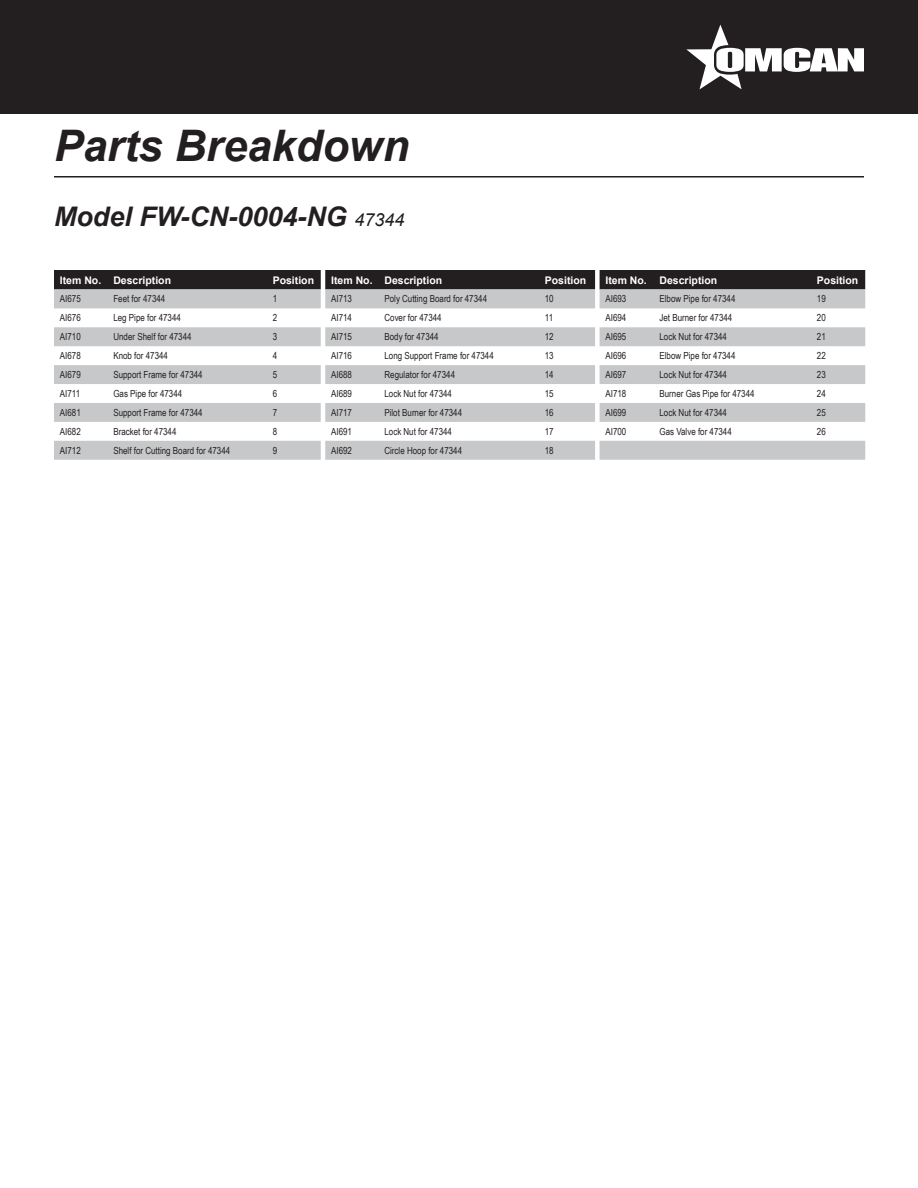
<style>
.page{position:relative;width:918px;height:1188px;background:#fff}
.page>*{position:absolute;margin:0;border:0;box-sizing:border-box;transform-origin:0 0}
.t1{font:italic 700 43.5px "Arial";color:#231f20}
.t2{font:italic 700 27px "Arial";color:#231f20}
.t3{font:700 10.5px "Arial";color:#fff}
.t4{font:9.75px "Arial Narrow";color:#231f20}
.s1{font-weight:400;font-size:18px}
</style>
<div class="page">
<div style="left:0;top:0;width:918px;height:114px;background:#231f20"></div>
<svg style="left:686px;top:25px;width:178px;height:64px"></svg>
<hr style="left:54px;top:176px;width:810px;height:2px;background:#231f20">
<div style="left:54px;top:270px;width:811px;height:19px;background:#231f20"></div>
<svg style="left:54px;top:289px;width:267px;height:171px;fill:#c7c8ca"></svg>
<svg style="left:325px;top:289px;width:270px;height:171px;fill:#c7c8ca"></svg>
<svg style="left:600px;top:289px;width:265px;height:171px;fill:#c7c8ca"></svg>
<p class="t1" style="left:54px;top:116px;width:357px">Parts Breakdown</p>
<p class="t2" style="left:54px;top:198px;width:352px">Model FW-CN-0004-NG <span class="s1">47344</span></p>
<p class="t3" style="left:60px;top:272px;width:43px">Item No.</p>
<p class="t3" style="left:113px;top:272px;width:59px">Description</p>
<p class="t3" style="left:273px;top:272px;width:43px">Position</p>
<p class="t3" style="left:331px;top:272px;width:43px">Item No.</p>
<p class="t3" style="left:384px;top:272px;width:59px">Description</p>
<p class="t3" style="left:545px;top:272px;width:43px">Position</p>
<p class="t3" style="left:605px;top:272px;width:43px">Item No.</p>
<p class="t3" style="left:660px;top:272px;width:59px">Description</p>
<p class="t3" style="left:817px;top:272px;width:43px">Position</p>
<p class="t4" style="left:60px;top:292px;width:22px">AI675</p>
<p class="t4" style="left:113px;top:292px;width:54px">Feet for 47344</p>
<p class="t4" style="left:273px;top:292px;width:6px">1</p>
<p class="t4" style="left:331px;top:292px;width:22px">AI713</p>
<p class="t4" style="left:384px;top:292px;width:104px">Poly Cutting Board for 47344</p>
<p class="t4" style="left:545px;top:292px;width:10px">10</p>
<p class="t4" style="left:605px;top:292px;width:22px">AI693</p>
<p class="t4" style="left:660px;top:292px;width:78px">Elbow Pipe for 47344</p>
<p class="t4" style="left:817px;top:292px;width:10px">19</p>
<p class="t4" style="left:60px;top:311px;width:22px">AI676</p>
<p class="t4" style="left:113px;top:311px;width:69px">Leg Pipe for 47344</p>
<p class="t4" style="left:273px;top:311px;width:6px">2</p>
<p class="t4" style="left:331px;top:311px;width:22px">AI714</p>
<p class="t4" style="left:384px;top:311px;width:59px">Cover for 47344</p>
<p class="t4" style="left:545px;top:311px;width:10px">11</p>
<p class="t4" style="left:605px;top:311px;width:22px">AI694</p>
<p class="t4" style="left:660px;top:311px;width:74px">Jet Burner for 47344</p>
<p class="t4" style="left:817px;top:311px;width:10px">20</p>
<p class="t4" style="left:60px;top:330px;width:22px">AI710</p>
<p class="t4" style="left:113px;top:330px;width:80px">Under Shelf for 47344</p>
<p class="t4" style="left:273px;top:330px;width:6px">3</p>
<p class="t4" style="left:331px;top:330px;width:22px">AI715</p>
<p class="t4" style="left:384px;top:330px;width:56px">Body for 47344</p>
<p class="t4" style="left:545px;top:330px;width:10px">12</p>
<p class="t4" style="left:605px;top:330px;width:22px">AI695</p>
<p class="t4" style="left:660px;top:330px;width:69px">Lock Nut for 47344</p>
<p class="t4" style="left:817px;top:330px;width:10px">21</p>
<p class="t4" style="left:60px;top:349px;width:22px">AI678</p>
<p class="t4" style="left:113px;top:349px;width:56px">Knob for 47344</p>
<p class="t4" style="left:273px;top:349px;width:6px">4</p>
<p class="t4" style="left:331px;top:349px;width:22px">AI716</p>
<p class="t4" style="left:384px;top:349px;width:111px">Long Support Frame for 47344</p>
<p class="t4" style="left:545px;top:349px;width:10px">13</p>
<p class="t4" style="left:605px;top:349px;width:22px">AI696</p>
<p class="t4" style="left:660px;top:349px;width:78px">Elbow Pipe for 47344</p>
<p class="t4" style="left:817px;top:349px;width:10px">22</p>
<p class="t4" style="left:60px;top:368px;width:22px">AI679</p>
<p class="t4" style="left:113px;top:368px;width:91px">Support Frame for 47344</p>
<p class="t4" style="left:273px;top:368px;width:6px">5</p>
<p class="t4" style="left:331px;top:368px;width:22px">AI688</p>
<p class="t4" style="left:384px;top:368px;width:72px">Regulator for 47344</p>
<p class="t4" style="left:545px;top:368px;width:10px">14</p>
<p class="t4" style="left:605px;top:368px;width:22px">AI697</p>
<p class="t4" style="left:660px;top:368px;width:69px">Lock Nut for 47344</p>
<p class="t4" style="left:817px;top:368px;width:10px">23</p>
<p class="t4" style="left:60px;top:386px;width:22px">AI711</p>
<p class="t4" style="left:113px;top:386px;width:70px">Gas Pipe for 47344</p>
<p class="t4" style="left:273px;top:386px;width:6px">6</p>
<p class="t4" style="left:331px;top:386px;width:22px">AI689</p>
<p class="t4" style="left:384px;top:386px;width:69px">Lock Nut for 47344</p>
<p class="t4" style="left:545px;top:386px;width:10px">15</p>
<p class="t4" style="left:605px;top:386px;width:22px">AI718</p>
<p class="t4" style="left:660px;top:386px;width:97px">Burner Gas Pipe for 47344</p>
<p class="t4" style="left:817px;top:386px;width:10px">24</p>
<p class="t4" style="left:60px;top:405px;width:22px">AI681</p>
<p class="t4" style="left:113px;top:405px;width:91px">Support Frame for 47344</p>
<p class="t4" style="left:273px;top:405px;width:6px">7</p>
<p class="t4" style="left:331px;top:405px;width:22px">AI717</p>
<p class="t4" style="left:384px;top:405px;width:79px">Pilot Burner for 47344</p>
<p class="t4" style="left:545px;top:405px;width:10px">16</p>
<p class="t4" style="left:605px;top:405px;width:22px">AI699</p>
<p class="t4" style="left:660px;top:405px;width:69px">Lock Nut for 47344</p>
<p class="t4" style="left:817px;top:405px;width:10px">25</p>
<p class="t4" style="left:60px;top:424px;width:22px">AI682</p>
<p class="t4" style="left:113px;top:424px;width:65px">Bracket for 47344</p>
<p class="t4" style="left:273px;top:424px;width:6px">8</p>
<p class="t4" style="left:331px;top:424px;width:22px">AI691</p>
<p class="t4" style="left:384px;top:424px;width:69px">Lock Nut for 47344</p>
<p class="t4" style="left:545px;top:424px;width:10px">17</p>
<p class="t4" style="left:605px;top:424px;width:22px">AI700</p>
<p class="t4" style="left:660px;top:424px;width:74px">Gas Valve for 47344</p>
<p class="t4" style="left:817px;top:424px;width:10px">26</p>
<p class="t4" style="left:60px;top:443px;width:22px">AI712</p>
<p class="t4" style="left:113px;top:443px;width:118px">Shelf for Cutting Board for 47344</p>
<p class="t4" style="left:273px;top:443px;width:6px">9</p>
<p class="t4" style="left:331px;top:443px;width:22px">AI692</p>
<p class="t4" style="left:384px;top:443px;width:79px">Circle Hoop for 47344</p>
<p class="t4" style="left:545px;top:443px;width:10px">18</p>
</div>
